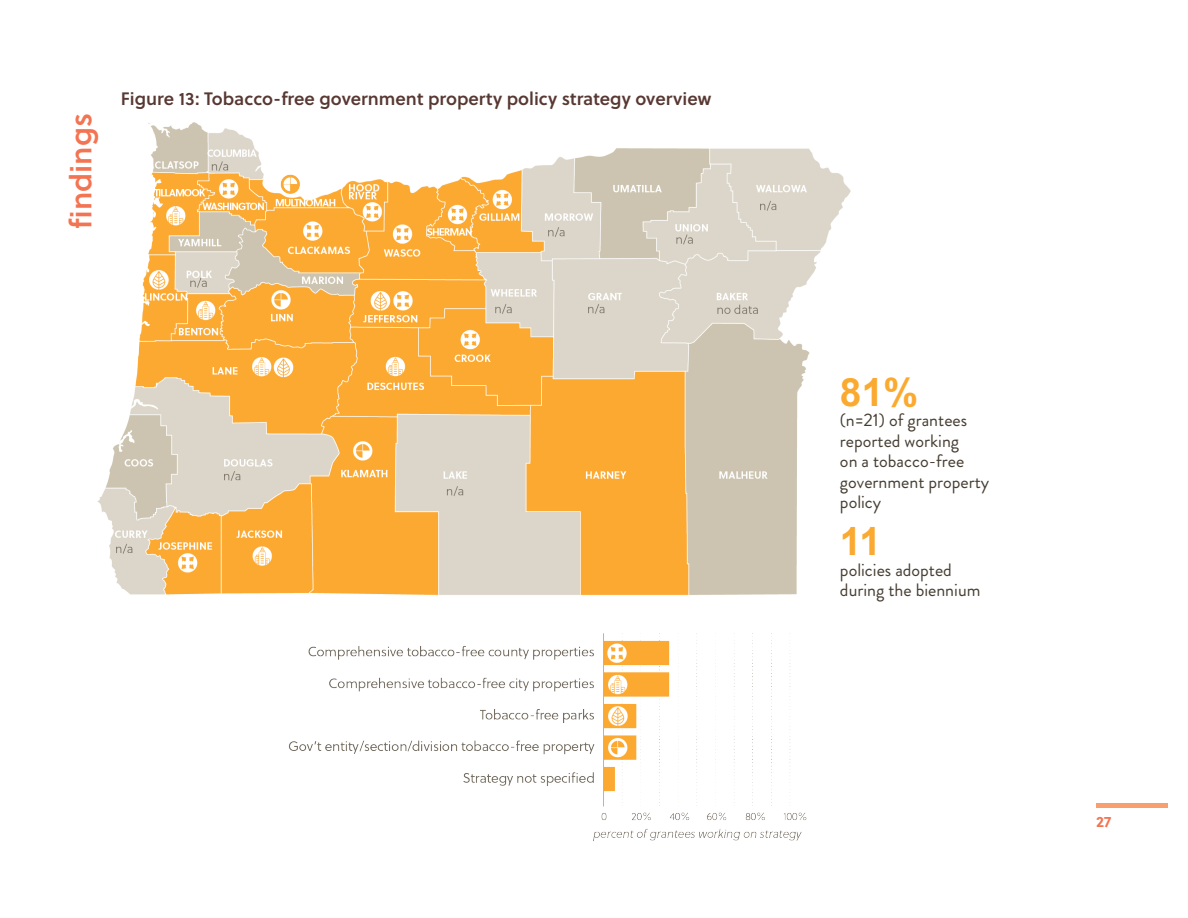
<style>
.page{position:relative;width:1188px;height:918px;background:#fff}
.page>*{position:absolute;margin:0;border:0;box-sizing:border-box;transform-origin:0 0}
.t1{font:700 39px "Arial";color:#fbaa31}
.t2{font:30px "Soleil Sb";color:#f37452}
.t3{font:18px/20.7px "Brandon Grotesque";color:#453d31}
.t4{font:18px "Soleil Sb";color:#583832}
.t5{font:700 15px "Soleil";color:#f37452}
</style>
<div class="page">
<hr style="left:1097px;top:804px;width:71px;height:4px;background:#f89f70">
<img style="left:97px;top:123px;width:754px;height:719px">
<div style="left:309px;top:72px;width:487px;height:63px;background:#fff"></div>
<h2 class="t2" style="left:58px;top:229px;width:117px;rotate:-90deg">findings</h2>
<p class="t4" style="left:121px;top:85px;width:592px">Figure 13: Tobacco-free government property policy strategy overview</p>
<h1 class="t1" style="left:840px;top:367px;width:80px">81%</h1>
<p class="t3" style="left:840px;top:410px;width:151px">(n=21) of grantees reported working<br>on a tobacco-free government property policy</p>
<h1 class="t1" style="left:840px;top:516px;width:43px">11</h1>
<p class="t3" style="left:840px;top:560px;width:142px">policies adopted during the biennium</p>
<p class="t5" style="left:1096px;top:810px;width:17px">27</p>
</div>
